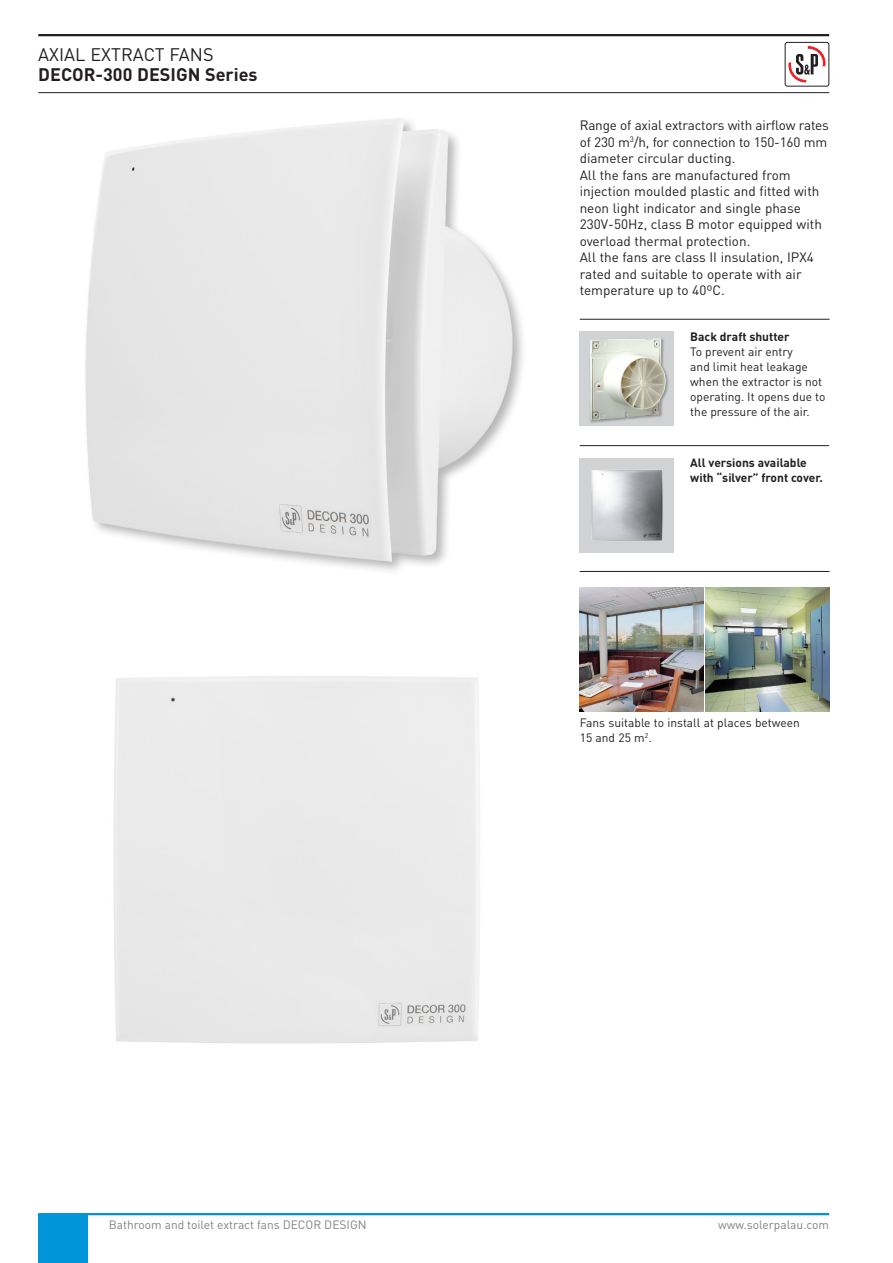
<style>
.page{position:relative;width:893px;height:1263px;background:#fff}
.page>*{position:absolute;margin:0;border:0;box-sizing:border-box;transform-origin:0 0}
.t1{font:700 18px "DIN";color:#231f20}
.t2{font:18px "DIN";color:#231f20}
.t3{font:13.5px/16.5px "DIN";color:#231f20}
.t4{font:12px/15px "DIN";color:#231f20}
.t5{font:700 12px/15px "DIN";color:#231f20}
.t6{font:12px "DIN";color:#808285}
</style>
<div class="page">
<div style="left:38px;top:1214px;width:49px;height:49px;background:#0095d9"></div>
<hr style="left:38px;top:34px;width:791px;height:2px;background:#231f20">
<hr style="left:38px;top:92px;width:791px;height:1px;background:#231f20">
<svg style="left:788px;top:47px;width:38px;height:36px"></svg>
<div style="left:785px;top:42px;width:44px;height:44px;border:1px solid #231f20;border-radius:2px"></div>
<hr style="left:38px;top:1213px;width:791px;height:2px;background:#0095d9">
<hr style="left:580px;top:319px;width:249px;height:1px;background:#231f20">
<div style="left:580px;top:332px;width:94px;height:94px;background:#d1d2d4"></div>
<div style="left:589px;top:338px;width:84px;height:86px;background:#231f20;opacity:.33"></div>
<img style="left:589px;top:338px;width:82px;height:83px">
<img style="left:580px;top:588px;width:123px;height:123px">
<img style="left:706px;top:588px;width:123px;height:123px">
<hr style="left:580px;top:445px;width:249px;height:1px;background:#231f20">
<hr style="left:580px;top:571px;width:249px;height:1px;background:#231f20">
<img style="left:85px;top:118px;width:438px;height:453px">
<img style="left:580px;top:458px;width:94px;height:94px">
<div style="left:113px;top:676px;width:367px;height:368px;background:#e9eaea"></div>
<h1 class="t2" style="left:38px;top:43px;width:177px">AXIAL EXTRACT FANS</h1>
<h1 class="t1" style="left:38px;top:62px;width:221px">DECOR-300 DESIGN Series</h1>
<p class="t3" style="left:580px;top:117px;width:251px;text-align:justify">Range of axial extractors with airflow rates of 230 m<sup>3</sup>/h, for connection to 150-160 mm diameter circular ducting.</p>
<p class="t3" style="left:580px;top:166px;width:244px">All the fans are manufactured from injection moulded plastic and fitted with neon light indicator and single phase 230V-50Hz, class B motor equipped with overload thermal protection.</p>
<p class="t3" style="left:580px;top:249px;width:236px">All the fans are class II insulation, IPX4 rated and suitable to operate with air temperature up to 40ºC.</p>
<p class="t5" style="left:690px;top:328px;width:101px">Back draft shutter</p>
<p class="t4" style="left:690px;top:343px;width:137px">To prevent air entry<br>and limit heat leakage when the extractor is not operating. It opens due to the pressure of the air.</p>
<p class="t5" style="left:690px;top:455px;width:134px">All versions available with “silver” front cover.</p>
<p class="t4" style="left:580px;top:715px;width:222px">Fans suitable to install at places between<br>15 and 25 m<sup>2</sup>.</p>
<p class="t6" style="left:109px;top:1217px;width:259px">Bathroom and toilet extract fans DECOR DESIGN</p>
<p class="t6" style="left:718px;top:1217px;width:112px">www.solerpalau.com</p>
</div>
